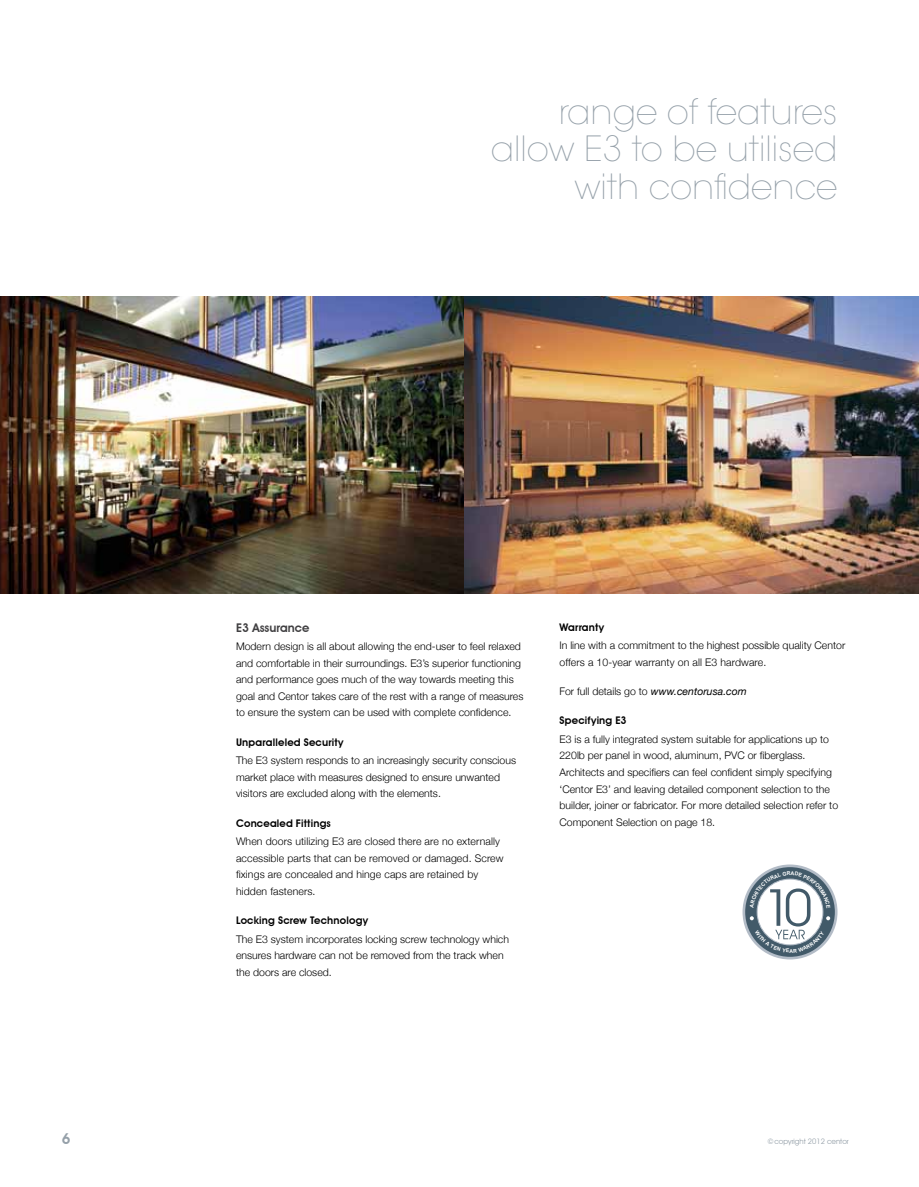
<style>
.page{position:relative;width:919px;height:1187px;background:#fff}
.page>*{position:absolute;margin:0;border:0;box-sizing:border-box;transform-origin:0 0}
.t1{font:200 34.5px/37.5px "ITC Avant Garde Std";color:#95a0a9;text-align:right}
.t2{font:600 15px "Avant Garde IT Cby BT";color:#95a0a9}
.t3{font:600 12px "Avant Garde IT Cby BT";color:#414042}
.t4{font:300 10.5px/16.5px "Helvetica Neue";color:#000}
.t5{font:600 10.5px "Avant Garde IT Cby BT";letter-spacing:.015em;color:#000}
.t6{font:7.5px "Avant Garde IT Cby BT";color:#95a0a9}
.s1{font-weight:400;font-style:italic}
</style>
<div class="page">
<img style="left:0;top:297px;width:918px;height:296px">
<svg style="left:742px;top:864px;width:95px;height:95px"></svg>
<div style="left:745px;top:867px;width:89px;height:89px;background:#425a69;border-radius:50%"></div>
<svg style="left:749px;top:871px;width:81px;height:81px"></svg>
<h1 class="t1" style="left:491px;top:93px;width:348px">range of features allow E3 to be utilised with confidence</h1>
<h2 class="t2" style="left:62px;top:1129px;width:10px">6</h2>
<p class="t3" style="left:236px;top:620px;width:75px">E3 Assurance</p>
<p class="t4" style="left:236px;top:637px;width:289px">Modern design is all about allowing the end-user to feel relaxed and comfortable in their surroundings. E3’s superior functioning and performance goes much of the way towards meeting this goal and Centor takes care of the rest with a range of measures to ensure the system can be used with complete confidence.</p>
<p class="t5" style="left:236px;top:735px;width:109px">Unparalleled Security</p>
<p class="t4" style="left:236px;top:751px;width:281px">The E3 system responds to an increasingly security conscious market place with measures designed to ensure unwanted visitors are excluded along with the elements.</p>
<p class="t5" style="left:236px;top:816px;width:96px">Concealed Fittings</p>
<p class="t4" style="left:236px;top:832px;width:269px">When doors utilizing E3 are closed there are no externally accessible parts that can be removed or damaged. Screw fixings are concealed and hinge caps are retained by hidden fasteners.</p>
<p class="t5" style="left:236px;top:913px;width:134px">Locking Screw Technology</p>
<p class="t4" style="left:236px;top:930px;width:274px">The E3 system incorporates locking screw technology which ensures hardware can not be removed from the track when the doors are closed.</p>
<p class="t5" style="left:559px;top:620px;width:46px">Warranty</p>
<p class="t4" style="left:559px;top:636px;width:287px">In line with a commitment to the highest possible quality Centor offers a 10-year warranty on all E3 hardware.</p>
<p class="t4" style="left:559px;top:682px;width:189px">For full details go to <span class="s1">www.centorusa.com</span></p>
<p class="t5" style="left:559px;top:714px;width:69px">Specifying E3</p>
<p class="t4" style="left:559px;top:730px;width:280px">E3 is a fully integrated system suitable for applications up to 220lb per panel in wood, aluminum, PVC or fiberglass.<br>Architects and specifiers can feel confident simply specifying ‘Centor E3’ and leaving detailed component selection to the builder, joiner or fabricator. For more detailed selection refer to Component Selection on page 18.</p>
<p class="t6" style="left:767px;top:1137px;width:83px">©copyright 2012 centor</p>
</div>
